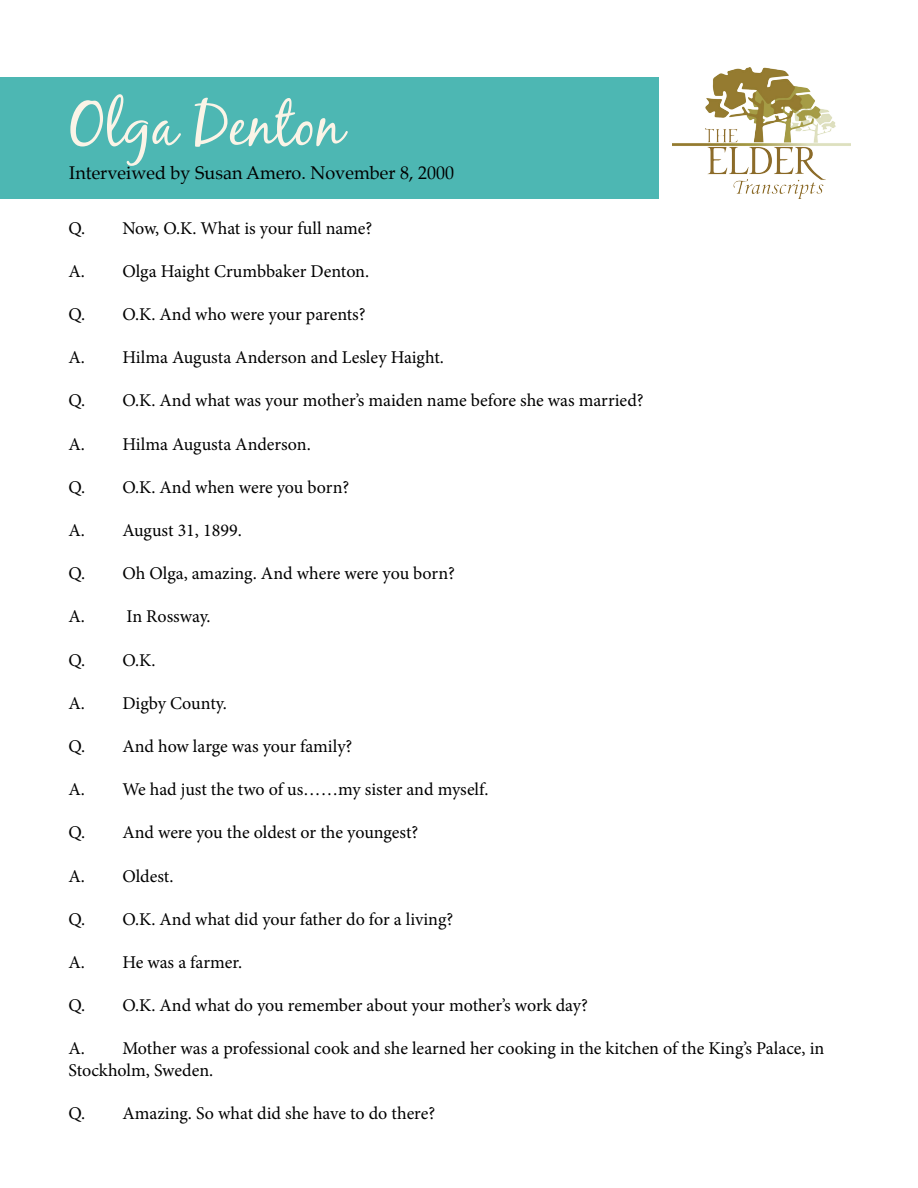
<style>
.page{position:relative;width:918px;height:1188px;background:#fff}
.page>*{position:absolute;margin:0;border:0;box-sizing:border-box;transform-origin:0 0}
.t1{font:60px "Black Jack";color:#fbf4e7}
.t2{font:18px/21.6px "Minion Pro";letter-spacing:-.005em;color:#000}
.t3{font:18px "Palatino";color:#000}
</style>
<div class="page">
<div style="left:0;top:77px;width:659px;height:122px;background:#4db7b3"></div>
<img style="left:672px;top:68px;width:178px;height:131px">
<h1 class="t1" style="left:69px;top:88px;width:276px">Olga Denton</h1>
<p class="t3" style="left:69px;top:157px;width:386px">Interveiwed by Susan Amero. November 8, 2000</p>
<p class="t2" style="left:68px;top:217px;width:306px">Q. Now, O.K. What is your full name?</p>
<p class="t2" style="left:68px;top:260px;width:302px">A. Olga Haight Crumbbaker Denton.</p>
<p class="t2" style="left:68px;top:304px;width:299px">Q. O.K. And who were your parents?</p>
<p class="t2" style="left:68px;top:347px;width:377px">A. Hilma Augusta Anderson and Lesley Haight.</p>
<p class="t2" style="left:68px;top:390px;width:577px">Q. O.K. And what was your mother’s maiden name before she was married?</p>
<p class="t2" style="left:68px;top:433px;width:244px">A. Hilma Augusta Anderson.</p>
<p class="t2" style="left:68px;top:476px;width:282px">Q. O.K. And when were you born?</p>
<p class="t2" style="left:68px;top:520px;width:175px">A. August 31, 1899.</p>
<p class="t2" style="left:68px;top:563px;width:388px">Q. Oh Olga, amazing. And where were you born?</p>
<p class="t2" style="left:68px;top:606px;width:144px">A. In Rossway.</p>
<p class="t2" style="left:68px;top:649px;width:89px">Q. O.K.</p>
<p class="t2" style="left:68px;top:692px;width:160px">A. Digby County.</p>
<p class="t2" style="left:68px;top:736px;width:286px">Q. And how large was your family?</p>
<p class="t2" style="left:68px;top:779px;width:422px">A. We had just the two of us……my sister and myself.</p>
<p class="t2" style="left:68px;top:822px;width:351px">Q. And were you the oldest or the youngest?</p>
<p class="t2" style="left:68px;top:865px;width:107px">A. Oldest.</p>
<p class="t2" style="left:68px;top:908px;width:386px">Q. O.K. And what did your father do for a living?</p>
<p class="t2" style="left:68px;top:952px;width:175px">A. He was a farmer.</p>
<p class="t2" style="left:68px;top:995px;width:521px">Q. O.K. And what do you remember about your mother’s work day?</p>
<p class="t2" style="left:68px;top:1038px;width:757px">A. Mother was a professional cook and she learned her cooking in the kitchen of the King’s Palace, in<br>Stockholm, Sweden.</p>
<p class="t2" style="left:68px;top:1103px;width:368px">Q. Amazing. So what did she have to do there?</p>
</div>
